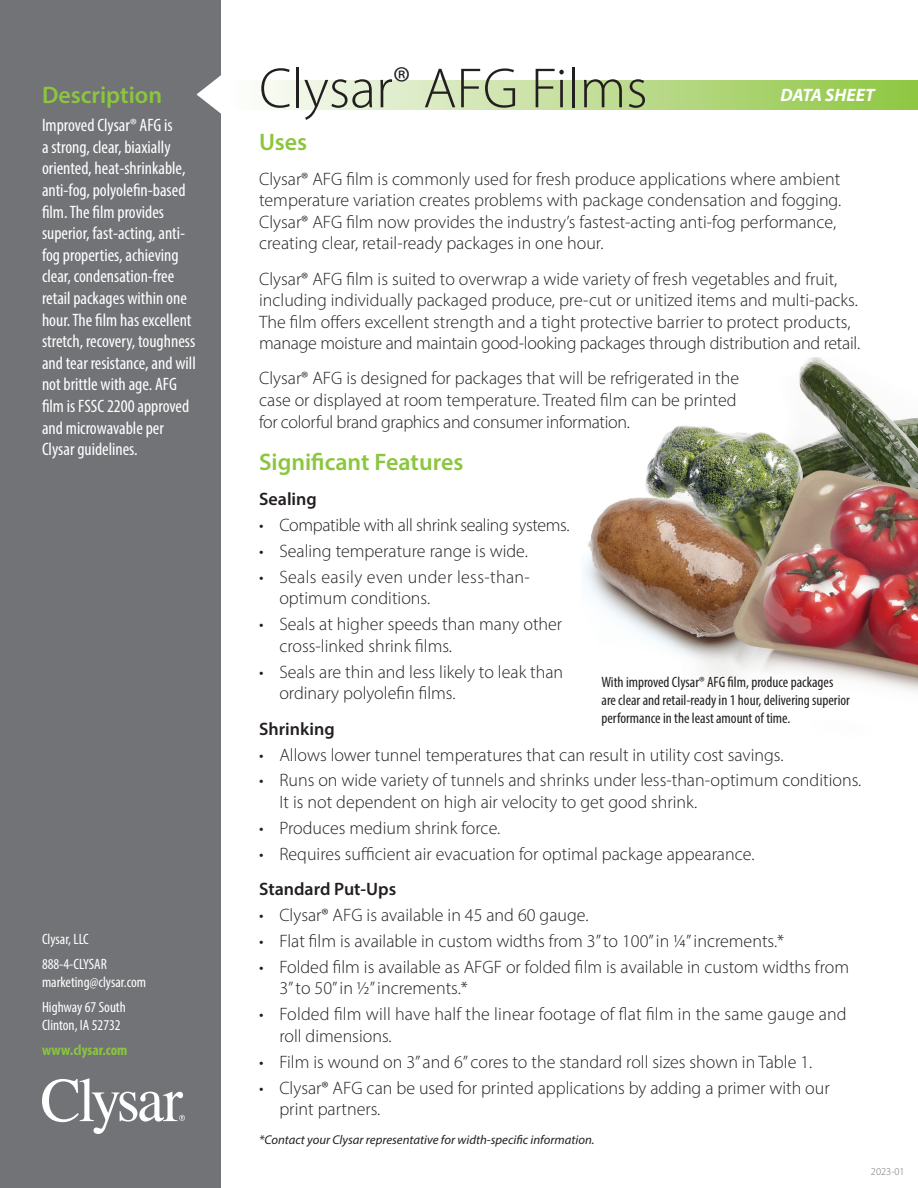
<style>
.page{position:relative;width:918px;height:1188px;background:#fff}
.page>*{position:absolute;margin:0;border:0;box-sizing:border-box;transform-origin:0 0}
.t1{font:300 57px "Myriad Pro";color:#231f20}
.t2{font:600 24px "Myriad Pro";color:#8bc63e}
.t3{font:300 18px/21.6px "Myriad Pro";color:#231f20}
.t4{font:condensed 18px/21.6px "Myriad Pro";color:#fff}
.t5{font:300 18px/21.6px "Myriad Pro";letter-spacing:.02em;color:#231f20}
.t6{font:300 18px "Myriad Pro";letter-spacing:-.02em;color:#231f20}
.t7{font:600 18px "Myriad Pro";color:#231f20}
.t8{font:italic 700 18px "Myriad Pro";color:#fff}
.t9{font:condensed 15px/18px "Myriad Pro";color:#231f20}
.t10{font:condensed 15px/18px "Myriad Pro";color:#fff}
.t11{font:700 condensed 15px "Myriad Pro";color:#8bc63e}
.t12{font:italic 12.75px "Myriad Pro";color:#231f20}
.t13{font:300 10.5px "Myriad Pro";color:#717376}
</style>
<div class="page">
<div style="left:227px;top:80px;width:691px;height:29px;background:linear-gradient(to right,#fcfcfc,#8ec541)"></div>
<img style="left:582px;top:357px;width:336px;height:335px">
<div style="left:0;top:0;width:220px;height:1188px;background:#717376"></div>
<svg style="left:42px;top:1078px;width:143px;height:56px"></svg>
<svg style="left:196px;top:70px;width:25px;height:48px"></svg>
<p class="t2" style="left:42px;top:79px;width:122px">Description</p>
<p class="t4" style="left:42px;top:114px;width:155px">Improved Clysar® AFG is<br>a strong, clear, biaxially oriented, heat-shrinkable, anti-fog, polyolefin-based film. The film provides superior, fast-acting, anti&shy;fog properties, achieving clear, condensation-free retail packages within one hour. The film has excellent stretch, recovery, toughness and tear resistance, and will not brittle with age. AFG film is FSSC 2200 approved and microwavable per<br>Clysar guidelines.</p>
<p class="t10" style="left:42px;top:930px;width:48px">Clysar, LLC</p>
<p class="t10" style="left:42px;top:955px;width:106px">888-4-CLYSAR marketing@clysar.com</p>
<p class="t10" style="left:42px;top:998px;width:85px">Highway 67 South<br>Clinton, IA 52732</p>
<p class="t11" style="left:42px;top:1040px;width:87px">www.clysar.com</p>
<p class="t1" style="left:259px;top:54px;width:390px">Clysar<sup>®</sup> AFG Films</p>
<p class="t8" style="left:780px;top:84px;width:96px">DATA SHEET</p>
<p class="t2" style="left:259px;top:126px;width:50px">Uses</p>
<p class="t3" style="left:259px;top:168px;width:584px">Clysar® AFG film is commonly used for fresh produce applications where ambient temperature variation creates problems with package condensation and fogging.<br>Clysar® AFG film now provides the industry’s fastest-acting anti-fog performance, creating clear, retail-ready packages in one hour.</p>
<p class="t3" style="left:259px;top:268px;width:603px">Clysar® AFG film is suited to overwrap a wide variety of fresh vegetables and fruit, including individually packaged produce, pre-cut or unitized items and multi-packs.<br>The film offers excellent strength and a tight protective barrier to protect products, manage moisture and maintain good-looking packages through distribution and retail.</p>
<p class="t3" style="left:259px;top:368px;width:482px">Clysar® AFG is designed for packages that will be refrigerated in the case or displayed at room temperature. Treated film can be printed for colorful brand graphics and consumer information.</p>
<p class="t2" style="left:259px;top:447px;width:206px">Significant Features</p>
<p class="t7" style="left:259px;top:488px;width:59px">Sealing</p>
<p class="t6" style="left:259px;top:514px;width:312px">• Compatible with all shrink sealing systems.</p>
<p class="t3" style="left:259px;top:540px;width:270px">• Sealing temperature range is wide.</p>
<p class="t5" style="left:279px;top:566px;width:252px;text-indent:-20px">• Seals easily even under less-than&shy;optimum conditions.</p>
<p class="t3" style="left:279px;top:613px;width:284px;text-indent:-20px">• Seals at higher speeds than many other cross-linked shrink films.</p>
<p class="t3" style="left:279px;top:661px;width:285px;text-indent:-20px">• Seals are thin and less likely to leak than ordinary polyolefin films.</p>
<p class="t7" style="left:259px;top:717px;width:77px">Shrinking</p>
<p class="t3" style="left:259px;top:744px;width:526px">• Allows lower tunnel temperatures that can result in utility cost savings.</p>
<p class="t3" style="left:279px;top:769px;width:583px;text-indent:-20px">• Runs on wide variety of tunnels and shrinks under less-than-optimum conditions.<br>It is not dependent on high air velocity to get good shrink.</p>
<p class="t3" style="left:259px;top:817px;width:243px">• Produces medium shrink force.</p>
<p class="t3" style="left:259px;top:843px;width:497px">• Requires sufficient air evacuation for optimal package appearance.</p>
<p class="t7" style="left:259px;top:877px;width:139px">Standard Put-Ups</p>
<p class="t3" style="left:259px;top:904px;width:331px">• Clysar® AFG is available in 45 and 60 gauge.</p>
<p class="t3" style="left:259px;top:930px;width:527px">• Flat film is available in custom widths from 3” to 100” in ¼” increments.*</p>
<p class="t3" style="left:279px;top:956px;width:571px;text-indent:-20px">• Folded film is available as AFGF or folded film is available in custom widths from<br>3” to 50” in ½” increments.*</p>
<p class="t3" style="left:279px;top:1003px;width:569px;text-indent:-20px">• Folded film will have half the linear footage of flat film in the same gauge and roll dimensions.</p>
<p class="t3" style="left:259px;top:1051px;width:555px">• Film is wound on 3” and 6” cores to the standard roll sizes shown in Table 1.</p>
<p class="t3" style="left:279px;top:1077px;width:552px;text-indent:-20px">• Clysar® AFG can be used for printed applications by adding a primer with our print partners.</p>
<p class="t9" style="left:602px;top:673px;width:250px">With improved Clysar® AFG film, produce packages are clear and retail-ready in 1 hour, delivering superior performance in the least amount of time.</p>
<p class="t12" style="left:259px;top:1131px;width:337px">*Contact your Clysar representative for width-specific information.</p>
<p class="t13" style="left:871px;top:1165px;width:35px">2023-01</p>
</div>
